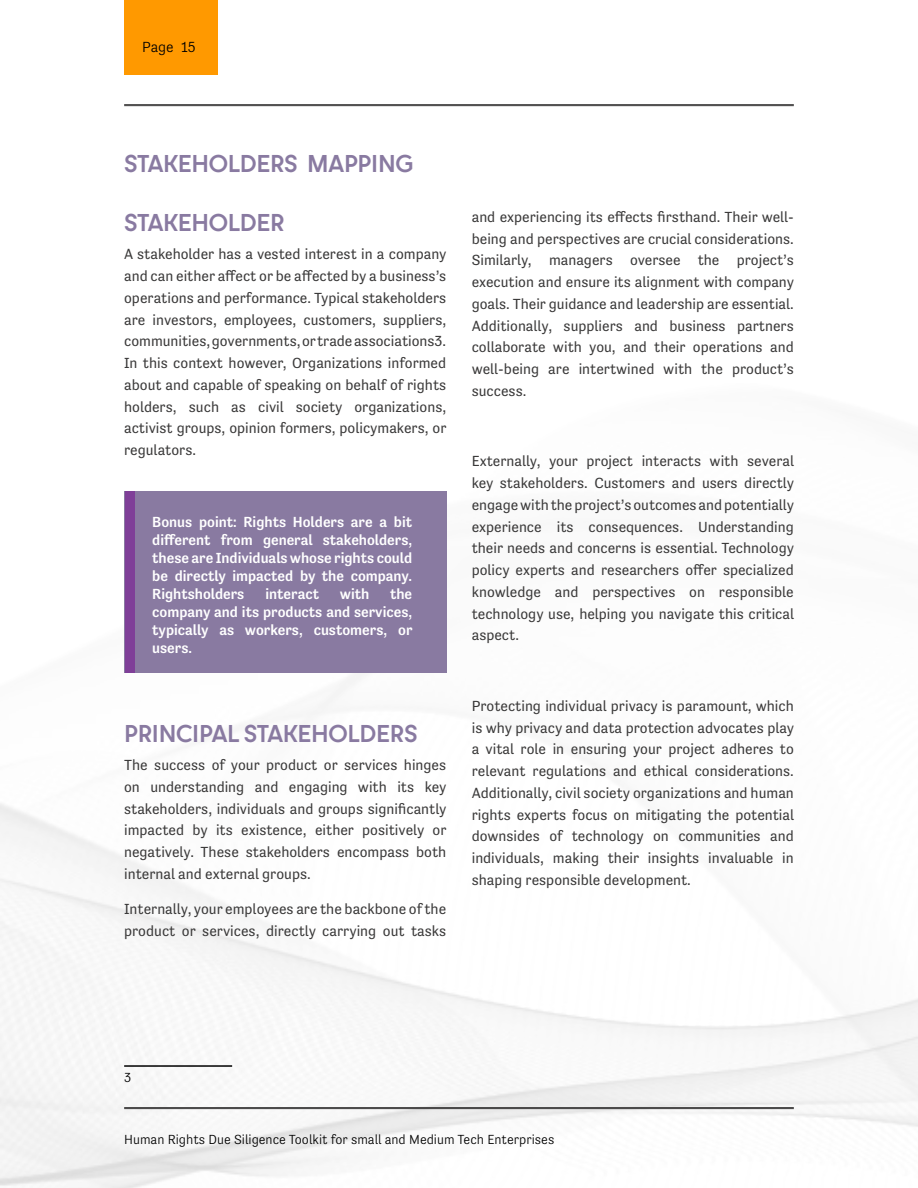
<style>
.page{position:relative;width:918px;height:1188px;background:#fff}
.page>*{position:absolute;margin:0;border:0;box-sizing:border-box;transform-origin:0 0}
.t1{font:700 24px "Dystopian";letter-spacing:-.01em;color:#897aa1}
.t2{font:15px/21.8px "Tenso";color:#3a3939;text-align:justify}
.t3{font:500 15px/18px "Tenso";color:#fff;text-align:justify}
.t4{font:300 15px "Tenso";color:#000}
.t5{font:300 13.5px "Tenso";color:#000}
</style>
<div class="page">
<div style="left:124px;top:0;width:94px;height:75px;background:#f90"></div>
<hr style="left:124px;top:1107px;width:670px;height:1px;background:#3a3939">
<hr style="left:124px;top:1108px;width:670px;height:1px;background:#3a3939">
<hr style="left:124px;top:104px;width:670px;height:1px;background:#3a3939">
<hr style="left:124px;top:105px;width:670px;height:1px;background:#3a3939">
<hr style="left:124px;top:1065px;width:108px;height:2px;background:#000">
<div style="left:124px;top:491px;width:322px;height:182px;background:#897aa1"></div>
<div style="left:125px;top:491px;width:9px;height:182px;background:#7f3f98"></div>
<p class="t4" style="left:142px;top:38px;width:55px">Page 15</p>
<h1 class="t1" style="left:124px;top:149px;width:291px">STAKEHOLDERS MAPPING</h1>
<h1 class="t1" style="left:124px;top:207px;width:162px">STAKEHOLDER</h1>
<p class="t2" style="left:124px;top:243px;width:324px">A stakeholder has a vested interest in a company and can either affect or be affected by a business’s operations and performance. Typical stakeholders are investors, employees, customers, suppliers, communities, governments, or trade associations3.<br>In this context however, Organizations informed about and capable of speaking on behalf of rights holders, such as civil society organizations, activist groups, opinion formers, policymakers, or regulators.</p>
<p class="t3" style="left:152px;top:513px;width:261px">Bonus point: Rights Holders are a bit different from general stakeholders, these are Individuals whose rights could be directly impacted by the company.<br>Rightsholders</p>
<p class="t3" style="left:265px;top:585px;width:55px">interact</p>
<p class="t3" style="left:340px;top:585px;width:31px">with</p>
<p class="t3" style="left:152px;top:585px;width:262px;text-indent:238px">the company and its products and services, typically as workers, customers, or users.</p>
<h1 class="t1" style="left:124px;top:718px;width:295px">PRINCIPAL STAKEHOLDERS</h1>
<p class="t2" style="left:124px;top:754px;width:324px">The success of your product or services hinges on understanding and engaging with its key stakeholders, individuals and groups significantly impacted by its existence, either positively or negatively. These stakeholders encompass both internal and external groups.</p>
<p class="t2" style="left:124px;top:898px;width:324px">Internally, your employees are the backbone of the product or services, directly carrying out tasks</p>
<p class="t2" style="left:472px;top:206px;width:324px">and experiencing its effects firsthand. Their well&shy;being and perspectives are crucial considerations.<br>Similarly, managers oversee the project’s execution and ensure its alignment with company goals. Their guidance and leadership are essential.<br>Additionally, suppliers and business partners collaborate with you, and their operations and well-being are intertwined with the product’s success.</p>
<p class="t2" style="left:472px;top:450px;width:324px">Externally, your project interacts with several key stakeholders. Customers and users directly engage with the project’s outcomes and potentially experience its consequences. Understanding their needs and concerns is essential. Technology policy experts and researchers offer specialized knowledge and perspectives on responsible technology use, helping you navigate this critical aspect.</p>
<p class="t2" style="left:472px;top:695px;width:324px">Protecting individual privacy is paramount, which is why privacy and data protection advocates play a vital role in ensuring your project adheres to relevant regulations and ethical considerations.<br>Additionally, civil society organizations and human rights experts focus on mitigating the potential downsides of technology on communities and individuals, making their insights invaluable in shaping responsible development.</p>
<p class="t5" style="left:124px;top:1070px;width:9px">3</p>
<p class="t5" style="left:124px;top:1132px;width:432px">Human Rights Due Siligence Toolkit for small and Medium Tech Enterprises</p>
</div>
